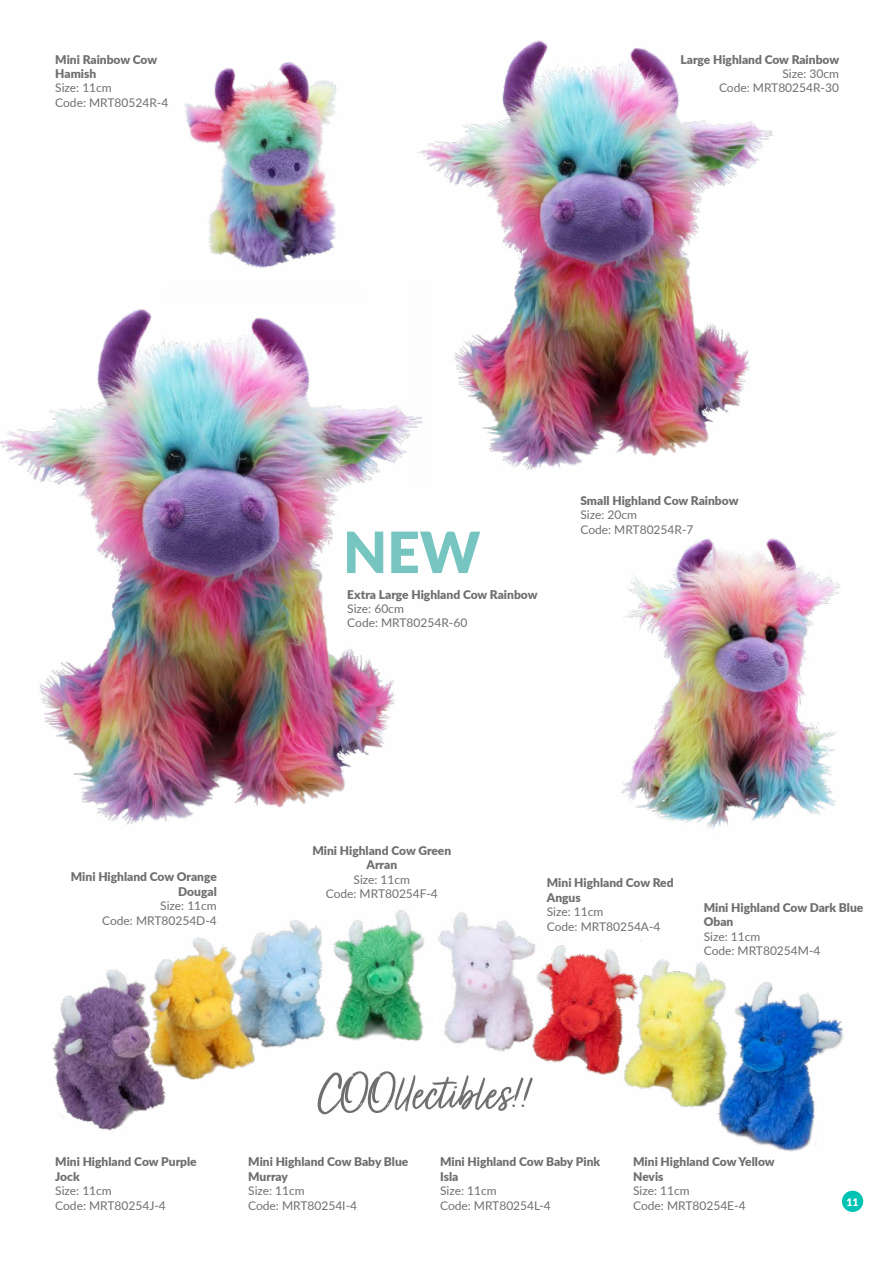
<style>
.page{position:relative;width:893px;height:1263px;background:#fff}
.page>*{position:absolute;margin:0;border:0;box-sizing:border-box;transform-origin:0 0}
.t1{font:57px "Turbinado Light Pro";color:#706f6f}
.t2{font:900 56.85px "Lato";color:#76c5c1}
.t3{font:900 12px/14.4px "Lato";color:#706f6f}
.t4{font:12px/14.4px "Lato";color:#706f6f}
.t5{font:900 10.5px "Lato";color:#fff}
</style>
<div class="page">
<img style="left:184px;top:62px;width:153px;height:207px">
<img style="left:417px;top:40px;width:356px;height:430px">
<img style="left:621px;top:538px;width:219px;height:291px">
<div style="left:842px;top:1191px;width:21px;height:21px;background:#00c3b4;border-radius:50%"></div>
<img style="left:52px;top:909px;width:791px;height:243px">
<img style="left:0;top:283px;width:429px;height:542px">
<p class="t3" style="left:55px;top:52px;width:104px">Mini Rainbow Cow<br>Hamish</p>
<p class="t4" style="left:55px;top:80px;width:115px">Size: 11cm<br>Code: MRT80524R-4</p>
<p class="t3" style="left:680px;top:52px;width:160px">Large Highland Cow Rainbow</p>
<p class="t4" style="left:719px;top:66px;width:121px;text-align:right">Size: 30cm<br>Code: MRT80254R-30</p>
<h2 class="t2" style="left:343px;top:509px;width:139px">NEW</h2>
<p class="t3" style="left:347px;top:586px;width:192px">Extra Large Highland Cow Rainbow</p>
<p class="t4" style="left:347px;top:601px;width:121px">Size: 60cm<br>Code: MRT80254R-60</p>
<p class="t3" style="left:580px;top:493px;width:160px">Small Highland Cow Rainbow</p>
<p class="t4" style="left:580px;top:507px;width:115px">Size: 20cm<br>Code: MRT80254R-7</p>
<p class="t3" style="left:71px;top:869px;width:147px;text-align:right">Mini Highland Cow Orange<br>Dougal</p>
<p class="t4" style="left:102px;top:898px;width:116px;text-align:right">Size: 11cm<br>Code: MRT80254D-4</p>
<p class="t3" style="left:312px;top:843px;width:140px;text-align:center">Mini Highland Cow Green<br>Arran</p>
<p class="t4" style="left:326px;top:872px;width:114px;text-align:center">Size: 11cm<br>Code: MRT80254F-4</p>
<p class="t3" style="left:547px;top:875px;width:128px">Mini Highland Cow Red<br>Angus</p>
<p class="t4" style="left:547px;top:904px;width:115px">Size: 11cm<br>Code: MRT80254A-4</p>
<p class="t3" style="left:704px;top:900px;width:161px">Mini Highland Cow Dark Blue<br>Oban</p>
<p class="t4" style="left:704px;top:929px;width:118px">Size: 11cm<br>Code: MRT80254M-4</p>
<p class="t3" style="left:55px;top:1154px;width:143px">Mini Highland Cow Purple<br>Jock</p>
<p class="t4" style="left:55px;top:1183px;width:112px">Size: 11cm<br>Code: MRT80254J-4</p>
<h1 class="t1" style="left:317px;top:1062px;width:214px">COOllectibles!!</h1>
<p class="t3" style="left:248px;top:1154px;width:162px">Mini Highland Cow Baby Blue<br>Murray</p>
<p class="t4" style="left:248px;top:1183px;width:110px">Size: 11cm<br>Code: MRT80254I-4</p>
<p class="t3" style="left:440px;top:1154px;width:162px">Mini Highland Cow Baby Pink<br>Isla</p>
<p class="t4" style="left:440px;top:1183px;width:112px">Size: 11cm<br>Code: MRT80254L-4</p>
<p class="t3" style="left:633px;top:1154px;width:143px">Mini Highland Cow Yellow<br>Nevis</p>
<p class="t4" style="left:633px;top:1183px;width:114px">Size: 11cm<br>Code: MRT80254E-4</p>
<p class="t5" style="left:846px;top:1194px;width:14px">11</p>
</div>
